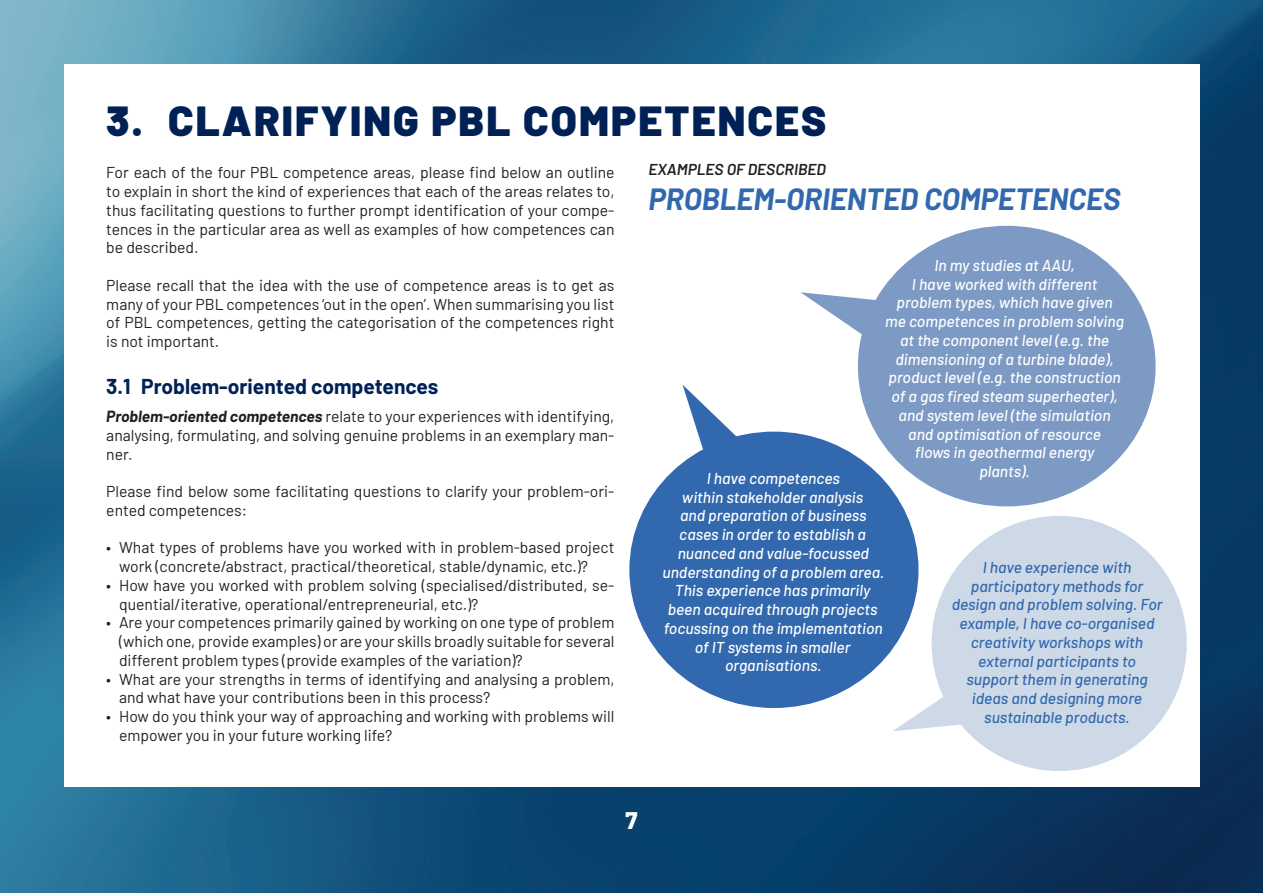
<style>
.page{position:relative;width:1263px;height:893px;background:#fff}
.page>*{position:absolute;margin:0;border:0;box-sizing:border-box;transform-origin:0 0}
.t1{font:900 42px "Barlow";letter-spacing:.05em;color:#002156}
.t2{font:italic 700 30px "Barlow";color:#3268ae}
.t3{font:800 24px "Barlow";color:#fff}
.t4{font:700 21px "Barlow";color:#002156}
.t5{font:15.75px/18.8px "Barlow";color:#231f20}
.t6{font:italic 500 15.75px/18.8px "Barlow";color:#fff;text-align:center}
.t7{font:italic 500 15.75px/18.8px "Barlow";color:#3268ae;text-align:center}
.t8{font:italic 600 15.75px "Barlow";color:#231f20}
.s1{font-weight:700;font-style:italic}
</style>
<div class="page">
<img style="left:0;top:0;width:1263px;height:893px">
<div style="left:64px;top:64px;width:1135px;height:723px;background:#fff"></div>
<svg style="left:682px;top:385px;width:58px;height:73px"></svg>
<div style="left:629px;top:432px;width:289px;height:276px;background:#3268ae;border-radius:50%"></div>
<svg style="left:893px;top:692px;width:68px;height:39px"></svg>
<div style="left:932px;top:516px;width:255px;height:255px;background:#cdd9e7;border-radius:50%"></div>
<svg style="left:801px;top:292px;width:78px;height:44px"></svg>
<div style="left:858px;top:226px;width:297px;height:280px;background:#7d9ac5;border-radius:50%"></div>
<h1 class="t1" style="left:106px;top:89px;width:722px">3. CLARIFYING PBL COMPETENCES</h1>
<p class="t5" style="left:106px;top:162px;width:510px;text-align:justify">For each of the four PBL competence areas, please find below an outline to explain in short the kind of experiences that each of the areas relates to, thus facilitating questions to further prompt identification of your compe&shy;tences in the particular area as well as examples of how competences can be described.</p>
<p class="t5" style="left:106px;top:275px;width:510px;text-align:justify">Please recall that the idea with the use of competence areas is to get as many of your PBL competences ‘out in the open’. When summarising you list of PBL competences, getting the categorisation of the competences right is not important.</p>
<h3 class="t4" style="left:106px;top:371px;width:334px">3.1 Problem-oriented competences</h3>
<p class="t5" style="left:106px;top:406px;width:510px;text-align:justify"><span class="s1">Problem-oriented competences</span> relate to your experiences with identifying, analysing, formulating, and solving genuine problems in an exemplary man&shy;ner.</p>
<p class="t5" style="left:106px;top:481px;width:510px">Please find below some facilitating questions to clarify your problem-ori&shy;ented competences:</p>
<p class="t5" style="left:119px;top:537px;width:497px;text-indent:-13px">• What types of problems have you worked with in problem-based project work (concrete/abstract, practical/theoretical, stable/dynamic, etc.)?</p>
<p class="t5" style="left:119px;top:575px;width:497px;text-indent:-13px">• How have you worked with problem solving (specialised/distributed, se&shy;quential/iterative, operational/entrepreneurial, etc.)?</p>
<p class="t5" style="left:119px;top:612px;width:497px;text-align:justify;text-indent:-13px">• Are your competences primarily gained by working on one type of problem (which one, provide examples) or are your skills broadly suitable for several different problem types (provide examples of the variation)?</p>
<p class="t5" style="left:119px;top:668px;width:497px;text-indent:-13px">• What are your strengths in terms of identifying and analysing a problem, and what have your contributions been in this process?</p>
<p class="t5" style="left:119px;top:706px;width:497px;text-indent:-13px">• How do you think your way of approaching and working with problems will empower you in your future working life?</p>
<p class="t8" style="left:648px;top:158px;width:179px">EXAMPLES OF DESCRIBED</p>
<h2 class="t2" style="left:648px;top:177px;width:473px">PROBLEM-ORIENTED COMPETENCES</h2>
<p class="t6" style="left:885px;top:255px;width:240px">In my studies at AAU,<br>I have worked with different problem types, which have given me competences in problem solving at the component level (e.g. the dimensioning of a turbine blade), product level (e.g. the construction of a gas fired steam superheater), and system level (the simulation and optimisation of resource<br>flows in geothermal energy<br>plants).</p>
<p class="t6" style="left:662px;top:468px;width:223px">I have competences<br>within stakeholder analysis<br>and preparation of business cases in order to establish a nuanced and value-focussed understanding of a problem area.<br>This experience has primarily been acquired through projects focussing on the implementation of IT systems in smaller organisations.</p>
<p class="t7" style="left:952px;top:556px;width:212px">I have experience with participatory methods for design and problem solving. For example, I have co-organised creativity workshops with external participants to support them in generating ideas and designing more sustainable products.</p>
<h3 class="t3" style="left:625px;top:803px;width:14px">7</h3>
</div>
